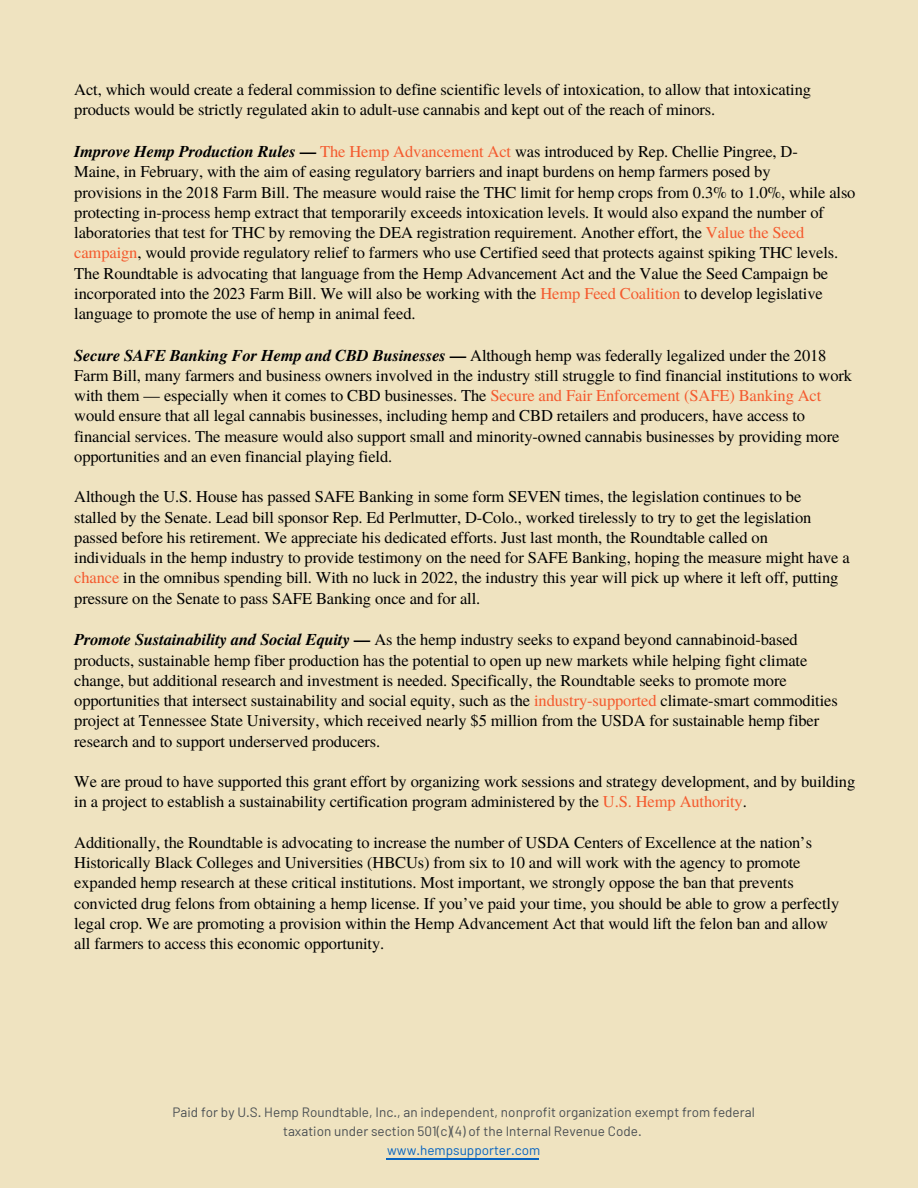
<style>
.page{position:relative;width:918px;height:1188px;background:#efe3c0}
.page>*{position:absolute;margin:0;border:0;box-sizing:border-box;transform-origin:0 0}
.t1{font:16.5px/20.2px "Te X Gyre Termes";letter-spacing:-.005em;color:#000}
.t2{font:13.5px/19.2px "Barlow";letter-spacing:.005em;color:#494e52;text-align:center}
.t3{font:13.5px "Barlow";color:#0563c1}
.s1{font-weight:700;font-style:italic}
.s2{font-weight:700}
.s3{color:#f45a2e}
</style>
<div class="page">
<hr style="left:386px;top:1159px;width:153px;height:1px;background:#0563c1">
<p class="t1" style="left:74px;top:79px;width:738px">Act, which would create a federal commission to define scientific levels of intoxication, to allow that intoxicating products would be strictly regulated akin to adult-use cannabis and kept out of the reach of minors.</p>
<p class="t1" style="left:74px;top:141px;width:783px"><span class="s1">Improve Hemp Production Rules</span> <span class="s2">—</span> <span class="s3">The Hemp Advancement Act</span> was introduced by Rep. Chellie Pingree, D-<br>Maine, in February, with the aim of easing regulatory barriers and inapt burdens on hemp farmers posed by<br>provisions in the 2018 Farm Bill. The measure would raise the THC limit for hemp crops from 0.3% to 1.0%, while also protecting in-process hemp extract that temporarily exceeds intoxication levels. It would also expand the number of laboratories that test for THC by removing the DEA registration requirement. Another effort, the <span class="s3">Value the Seed campaign</span>, would provide regulatory relief to farmers who use Certified seed that protects against spiking THC levels.<br>The Roundtable is advocating that language from the Hemp Advancement Act and the Value the Seed Campaign be incorporated into the 2023 Farm Bill. We will also be working with the <span class="s3">Hemp Feed Coalition</span> to develop legislative language to promote the use of hemp in animal feed.</p>
<p class="t1" style="left:74px;top:344px;width:779px"><span class="s1">Secure SAFE Banking For Hemp and CBD Businesses</span> <span class="s2">—</span> Although hemp was federally legalized under the 2018<br>Farm Bill, many farmers and business owners involved in the industry still struggle to find financial institutions to work with them — especially when it comes to CBD businesses. The <span class="s3">Secure and Fair Enforcement (SAFE) Banking Act </span>would ensure that all legal cannabis businesses, including hemp and CBD retailers and producers, have access to financial services. The measure would also support small and minority-owned cannabis businesses by providing more opportunities and an even financial playing field.</p>
<p class="t1" style="left:74px;top:486px;width:777px">Although the U.S. House has passed SAFE Banking in some form SEVEN times, the legislation continues to be<br>stalled by the Senate. Lead bill sponsor Rep. Ed Perlmutter, D-Colo., worked tirelessly to try to get the legislation passed before his retirement. We appreciate his dedicated efforts. Just last month, the Roundtable called on<br>individuals in the hemp industry to provide testimony on the need for SAFE Banking, hoping the measure might have a <span class="s3">chance</span> in the omnibus spending bill. With no luck in 2022, the industry this year will pick up where it left off, putting pressure on the Senate to pass SAFE Banking once and for all.</p>
<p class="t1" style="left:74px;top:629px;width:765px"><span class="s1">Promote Sustainability and Social Equity</span> <span class="s2">—</span> As the hemp industry seeks to expand beyond cannabinoid-based products, sustainable hemp fiber production has the potential to open up new markets while helping fight climate change, but additional research and investment is needed. Specifically, the Roundtable seeks to promote more opportunities that intersect sustainability and social equity, such as the <span class="s3">industry-supported</span> climate-smart commodities project at Tennessee State University, which received nearly $5 million from the USDA for sustainable hemp fiber research and to support underserved producers.</p>
<p class="t1" style="left:74px;top:771px;width:783px">We are proud to have supported this grant effort by organizing work sessions and strategy development, and by building in a project to establish a sustainability certification program administered by the <span class="s3">U.S. Hemp Authority</span>.</p>
<p class="t1" style="left:74px;top:831px;width:767px">Additionally, the Roundtable is advocating to increase the number of USDA Centers of Excellence at the nation’s Historically Black Colleges and Universities (HBCUs) from six to 10 and will work with the agency to promote expanded hemp research at these critical institutions. Most important, we strongly oppose the ban that prevents convicted drug felons from obtaining a hemp license. If you’ve paid your time, you should be able to grow a perfectly legal crop. We are promoting a provision within the Hemp Advancement Act that would lift the felon ban and allow all farmers to access this economic opportunity.</p>
<p class="t2" style="left:173px;top:1102px;width:584px">Paid for by U.S. Hemp Roundtable, Inc., an independent, nonprofit organization exempt from federal taxation under section 501(c)(4) of the Internal Revenue Code.</p>
<p class="t3" style="left:387px;top:1142px;width:155px">www.hempsupporter.com</p>
</div>
